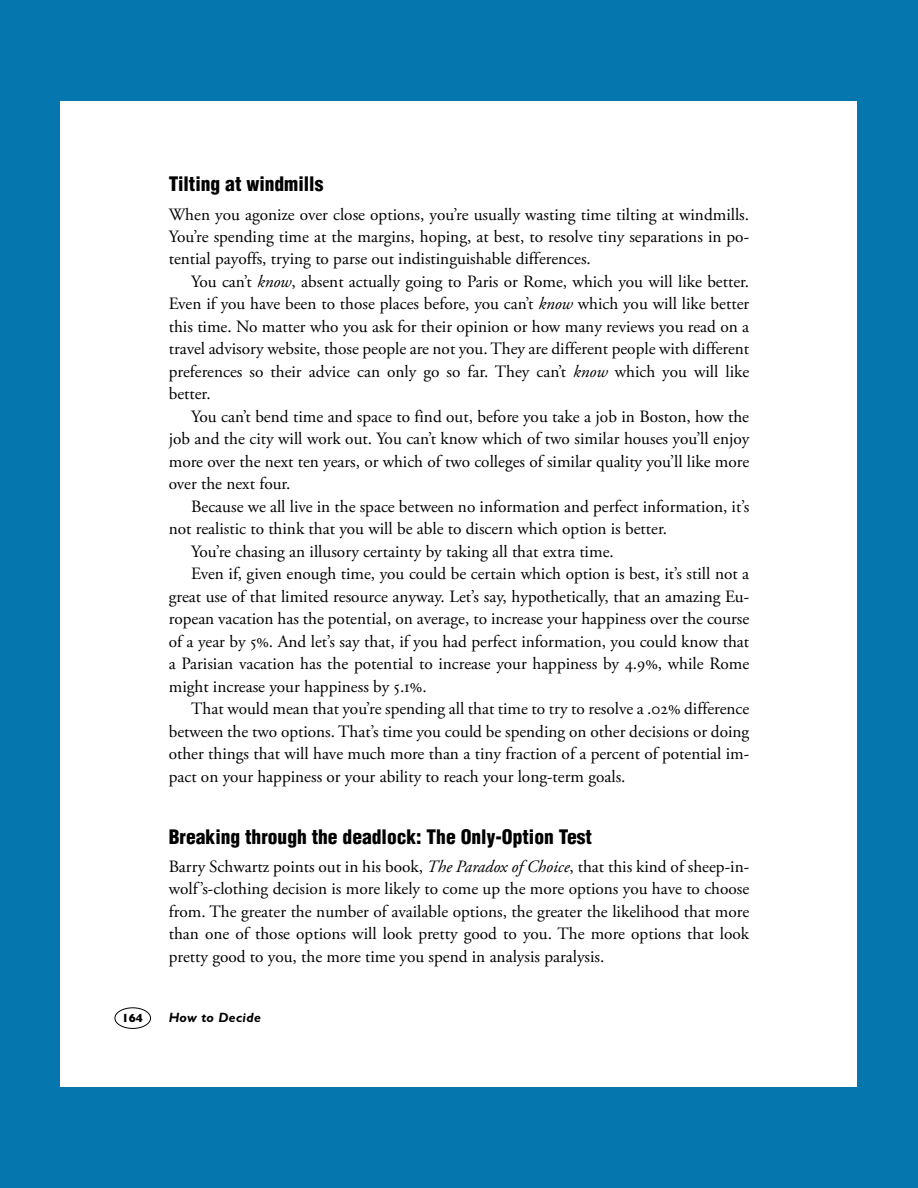
<style>
.page{position:relative;width:918px;height:1188px;background:#0676af}
.page>*{position:absolute;margin:0;border:0;box-sizing:border-box;transform-origin:0 0}
.t1{font:900 condensed 19.5px "Helvetica LT Std";color:#000}
.t2{font:17.25px/22.5px "Adobe Garamond Pro";color:#000;text-align:justify}
.t3{font:italic 700 13.5px "Gill Sans MT Std";letter-spacing:.025em;color:#000}
.t4{font:800 12px "Gill Sans MT Std";color:#000}
.s1{font-style:italic}
</style>
<div class="page">
<div style="left:61px;top:101px;width:796px;height:986px;background:#fff"></div>
<div style="left:115px;top:1008px;width:36px;height:21px;border:1px solid #000;border-radius:50%"></div>
<p class="t1" style="left:169px;top:172px;width:156px">Tilting at windmills</p>
<p class="t2" style="left:169px;top:203px;width:582px">When you agonize over close options, you’re usually wasting time tilting at windmills.<br>You’re spending time at the margins, hoping, at best, to resolve tiny separations in po&shy;tential payoffs, trying to parse out indistinguishable differences.</p>
<p class="t2" style="left:169px;top:271px;width:582px;text-indent:22px">You can’t <span class="s1">know</span>, absent actually going to Paris or Rome, which you will like better.<br>Even if you have been to those places before, you can’t <span class="s1">know</span> which you will like better this time. No matter who you ask for their opinion or how many reviews you read on a travel advisory website, those people are not you. They are different people with different preferences so their advice can only go so far. They can’t <span class="s1">know</span> which you will like better.</p>
<p class="t2" style="left:169px;top:406px;width:582px;text-indent:22px">You can’t bend time and space to find out, before you take a job in Boston, how the job and the city will work out. You can’t know which of two similar houses you’ll enjoy more over the next ten years, or which of two colleges of similar quality you’ll like more over the next four.</p>
<p class="t2" style="left:191px;top:496px;width:560px">Because we all live in the space between no information and perfect information, it’s</p>
<p class="t2" style="left:169px;top:518px;width:500px">not realistic to think that you will be able to discern which option is better.</p>
<p class="t2" style="left:191px;top:541px;width:424px">You’re chasing an illusory certainty by taking all that extra time.</p>
<p class="t2" style="left:191px;top:563px;width:560px">Even if, given enough time, you could be certain which option is best, it’s still not a</p>
<p class="t2" style="left:169px;top:586px;width:582px">great use of that limited resource anyway. Let’s say, hypothetically, that an amazing Eu-</p>
<p class="t2" style="left:169px;top:608px;width:582px">ropean vacation has the potential, on average, to increase your happiness over the course</p>
<p class="t2" style="left:169px;top:631px;width:582px">of a year by 5%. And let’s say that, if you had perfect information, you could know that</p>
<p class="t2" style="left:169px;top:653px;width:582px">a Parisian vacation has the potential to increase your happiness by 4.9%, while Rome</p>
<p class="t2" style="left:169px;top:676px;width:260px">might increase your happiness by 5.1%.</p>
<p class="t2" style="left:191px;top:698px;width:560px">That would mean that you’re spending all that time to try to resolve a .02% difference</p>
<p class="t2" style="left:169px;top:721px;width:582px">between the two options. That’s time you could be spending on other decisions or doing</p>
<p class="t2" style="left:169px;top:743px;width:582px">other things that will have much more than a tiny fraction of a percent of potential im-</p>
<p class="t2" style="left:169px;top:766px;width:458px">pact on your happiness or your ability to reach your long-term goals.</p>
<p class="t1" style="left:169px;top:824px;width:425px">Breaking through the deadlock: The Only-Option Test</p>
<p class="t2" style="left:169px;top:856px;width:582px">Barry Schwartz points out in his book, <span class="s1">The Paradox of Choice</span>, that this kind of sheep-in&shy;wolf’s-clothing decision is more likely to come up the more options you have to choose from. The greater the number of available options, the greater the likelihood that more than one of those options will look pretty good to you. The more options that look pretty good to you, the more time you spend in analysis paralysis.</p>
<p class="t4" style="left:122px;top:1011px;width:23px">164</p>
<p class="t3" style="left:169px;top:1009px;width:94px">How to Decide</p>
</div>
